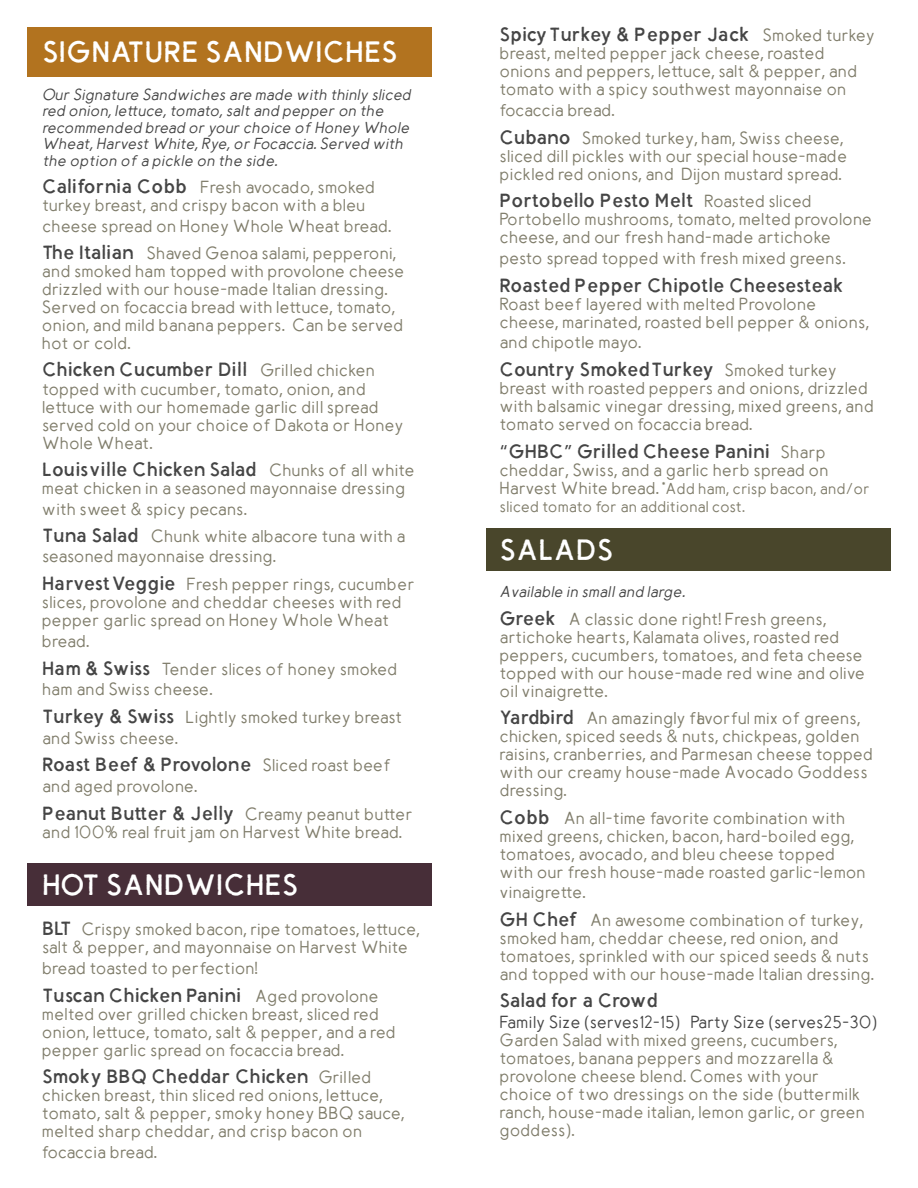
<style>
.page{position:relative;width:918px;height:1188px;background:#fff}
.page>*{position:absolute;margin:0;border:0;box-sizing:border-box;transform-origin:0 0}
.t1{font:30px "GH Simple Rustic";color:#fff}
.t2{font:19.5px "GH Simple Rustic";letter-spacing:-.025em;color:#454545}
.t3{font:19.5px "GH Simple Rustic";color:#454545}
.t4{font:19.5px "GH Simple Rustic";letter-spacing:-.05em;color:#454545}
.t5{font:19.5px "GH Simple Rustic";letter-spacing:-.045em;color:#454545}
.t6{font:600 16.5px/18px "GH Simple";color:#807d6b}
.t7{font:600 16.5px/18px "GH Simple";letter-spacing:-.02em;color:#807d6b}
.t8{font:600 16.5px/18px "GH Simple";letter-spacing:-.025em;color:#807d6b}
.t9{font:600 16.5px/27.8px "GH Simple";letter-spacing:-.03em;color:#807d6b}
.t10{font:600 16.5px "GH Simple";color:#454545}
.t11{font:600 16.5px "GH Simple";letter-spacing:-.035em;color:#807d6b}
.t12{font:600 16.5px "GH Simple";letter-spacing:-.045em;color:#807d6b}
.t13{font:italic 600 15px/16.5px "GH Simple";color:#454545}
.t14{font:600 15px/18px "GH Simple";color:#807d6b}
.s1{font-family:"GH Simple Rustic";font-weight:400;font-size:19.5px;color:#454545}
.s2{font-family:"GH Simple";font-weight:600;font-size:16.5px;color:#807d6b}
.s3{font-size:16.5px}
</style>
<div class="page">
<div style="left:27px;top:863px;width:405px;height:43px;background:#472e38"></div>
<div style="left:486px;top:528px;width:405px;height:43px;background:#49462b"></div>
<div style="left:27px;top:27px;width:405px;height:49px;background:#b2731f"></div>
<h1 class="t1" style="left:42px;top:35px;width:357px">SIGNATURE SANDWICHES</h1>
<p class="t13" style="left:42px;top:87px;width:370px">Our Signature Sandwiches are made with thinly sliced red onion, lettuce, tomato, salt and pepper on the recommended bread or your choice of Honey Whole Wheat, Harvest White, Rye, or Focaccia. Served with the option of a pickle on the side.</p>
<p class="t7" style="left:42px;top:179px;width:335px"><span class="s1">California Cobb</span> Fresh avocado, smoked turkey breast, and crispy bacon with a bleu</p>
<p class="t6" style="left:42px;top:213px;width:356px;line-height:27.3px">cheese spread on Honey Whole Wheat bread.<br><span class="s1">The Italian</span> Shaved Genoa salami, pepperoni,</p>
<p class="t6" style="left:42px;top:263px;width:364px">and smoked ham topped with provolone cheese drizzled with our house-made Italian dressing.<br>Served on focaccia bread with lettuce, tomato, onion, and mild banana peppers. Can be served hot or cold.</p>
<p class="t3" style="left:42px;top:359px;width:335px">Chicken Cucumber Dill <span class="s2">Grilled chicken</span></p>
<p class="t6" style="left:42px;top:381px;width:363px">topped with cucumber, tomato, onion, and lettuce with our homemade garlic dill spread served cold on your choice of Dakota or Honey Whole Wheat.</p>
<p class="t2" style="left:42px;top:458px;width:374px">Louisville Chicken Salad <span class="s2">Chunks of all white</span></p>
<p class="t6" style="left:42px;top:479px;width:365px;line-height:20.7px">meat chicken in a seasoned mayonnaise dressing with sweet &amp; spicy pecans.</p>
<p class="t6" style="left:42px;top:527px;width:365px;line-height:20.7px"><span class="s1">Tuna Salad</span> Chunk white albacore tuna with a seasoned mayonnaise dressing.</p>
<p class="t6" style="left:42px;top:577px;width:374px"><span class="s1">Harvest Veggie</span> Fresh pepper rings, cucumber slices, provolone and cheddar cheeses with red pepper garlic spread on Honey Whole Wheat</p>
<p class="t6" style="left:42px;top:628px;width:357px;line-height:27.8px">bread.<br><span class="s1">Ham &amp; Swiss</span> Tender slices of honey smoked</p>
<p class="t6" style="left:42px;top:677px;width:362px;line-height:27.8px">ham and Swiss cheese.<br><span class="s1">Turkey &amp; Swiss</span> Lightly smoked turkey breast</p>
<p class="t6" style="left:42px;top:730px;width:138px">and Swiss cheese.</p>
<p class="t4" style="left:42px;top:754px;width:351px">Roast Beef &amp; Provolone <span class="s2">Sliced roast beef</span></p>
<p class="t6" style="left:42px;top:778px;width:157px">and aged provolone.</p>
<p class="t2" style="left:42px;top:802px;width:373px">Peanut Butter &amp; Jelly <span class="s2">Creamy peanut butter</span></p>
<p class="t6" style="left:42px;top:824px;width:362px">and 100% real fruit jam on Harvest White bread.</p>
<h1 class="t1" style="left:42px;top:868px;width:258px">HOT SANDWICHES</h1>
<p class="t8" style="left:42px;top:922px;width:379px"><span class="s1">BLT</span> Crispy smoked bacon, ripe tomatoes, lettuce, salt &amp; pepper, and mayonnaise on Harvest White</p>
<p class="t11" style="left:42px;top:959px;width:217px">bread toasted to perfection!</p>
<p class="t2" style="left:42px;top:984px;width:338px">Tuscan Chicken Panini <span class="s2">Aged provolone</span></p>
<p class="t6" style="left:42px;top:1006px;width:355px">melted over grilled chicken breast, sliced red onion, lettuce, tomato, salt &amp; pepper, and a red pepper garlic spread on focaccia bread.</p>
<p class="t3" style="left:42px;top:1066px;width:331px">Smoky BBQ Cheddar Chicken <span class="s2">Grilled</span></p>
<p class="t6" style="left:42px;top:1088px;width:364px">chicken breast, thin sliced red onions, lettuce, tomato, salt &amp; pepper, smoky honey BBQ sauce, melted sharp cheddar, and crisp bacon on</p>
<p class="t12" style="left:42px;top:1143px;width:117px">focaccia bread.</p>
<p class="t3" style="left:500px;top:24px;width:377px">Spicy Turkey &amp; Pepper Jack <span class="s2">Smoked turkey</span></p>
<p class="t7" style="left:499px;top:45px;width:359px">breast, melted pepper jack cheese, roasted onions and peppers, lettuce, salt &amp; pepper, and tomato with a spicy southwest mayonnaise on</p>
<p class="t9" style="left:499px;top:97px;width:346px">focaccia bread.<br><span class="s1">Cubano</span> Smoked turkey, ham, Swiss cheese,</p>
<p class="t6" style="left:500px;top:148px;width:350px">sliced dill pickles with our special house-made pickled red onions, and Dijon mustard spread.</p>
<p class="t2" style="left:500px;top:190px;width:314px">Portobello Pesto Melt <span class="s2">Roasted sliced</span></p>
<p class="t6" style="left:499px;top:212px;width:374px">Portobello mushrooms, tomato, melted provolone cheese, and our fresh hand-made artichoke</p>
<p class="t9" style="left:499px;top:245px;width:348px">pesto spread topped with fresh mixed greens.</p>
<p class="t5" style="left:500px;top:274px;width:346px">Roasted Pepper Chipotle Cheesesteak</p>
<p class="t8" style="left:500px;top:296px;width:371px">Roast beef layered with melted Provolone cheese, marinated, roasted bell pepper &amp; onions,</p>
<p class="t6" style="left:500px;top:335px;width:143px">and chipotle mayo.</p>
<p class="t2" style="left:500px;top:359px;width:339px">Country Smoked Turkey <span class="s2">Smoked turkey</span></p>
<p class="t6" style="left:500px;top:380px;width:376px">breast with roasted peppers and onions, drizzled with balsamic vinegar dressing, mixed greens, and tomato served on focaccia bread.</p>
<p class="t2" style="left:500px;top:440px;width:328px">“GHBC” Grilled Cheese Panini <span class="s2">Sharp</span></p>
<p class="t6" style="left:499px;top:462px;width:331px">cheddar, Swiss, and a garlic herb spread on</p>
<p class="t14" style="left:499px;top:481px;width:372px"><span class="s3">Harvest White bread.</span> *Add ham, crisp bacon, and/or sliced tomato for an additional cost.</p>
<h1 class="t1" style="left:500px;top:533px;width:116px">SALADS</h1>
<p class="t13" style="left:500px;top:585px;width:187px">Available in small and large.</p>
<p class="t7" style="left:499px;top:611px;width:367px"><span class="s1">Greek</span> A classic done right! Fresh greens, artichoke hearts, Kalamata olives, roasted red peppers, cucumbers, tomatoes, and feta cheese topped with our house-made red wine and olive oil vinaigrette.</p>
<p class="t6" style="left:499px;top:710px;width:375px"><span class="s1">Yardbird</span> An amazingly flavorful mix of greens, chicken, spiced seeds &amp; nuts, chickpeas, golden raisins, cranberries, and Parmesan cheese topped with our creamy house-made Avocado Goddess dressing.</p>
<p class="t6" style="left:500px;top:810px;width:368px"><span class="s1">Cobb</span> An all-time favorite combination with mixed greens, chicken, bacon, hard-boiled egg, tomatoes, avocado, and bleu cheese topped with our fresh house-made roasted garlic-lemon</p>
<p class="t6" style="left:500px;top:880px;width:365px;line-height:27.3px">vinaigrette.<br><span class="s1">GH Chef</span> An awesome combination of turkey,</p>
<p class="t6" style="left:500px;top:930px;width:376px">smoked ham, cheddar cheese, red onion, and tomatoes, sprinkled with our spiced seeds &amp; nuts and topped with our house-made Italian dressing.</p>
<p class="t2" style="left:500px;top:990px;width:160px">Salad for a Crowd</p>
<p class="t10" style="left:500px;top:1013px;width:379px">Family Size (serves12-15) Party Size (serves25-30)</p>
<p class="t6" style="left:500px;top:1032px;width:367px">Garden Salad with mixed greens, cucumbers, tomatoes, banana peppers and mozzarella &amp; provolone cheese blend. Comes with your choice of two dressings on the side (buttermilk ranch, house-made italian, lemon garlic, or green goddess).</p>
</div>
